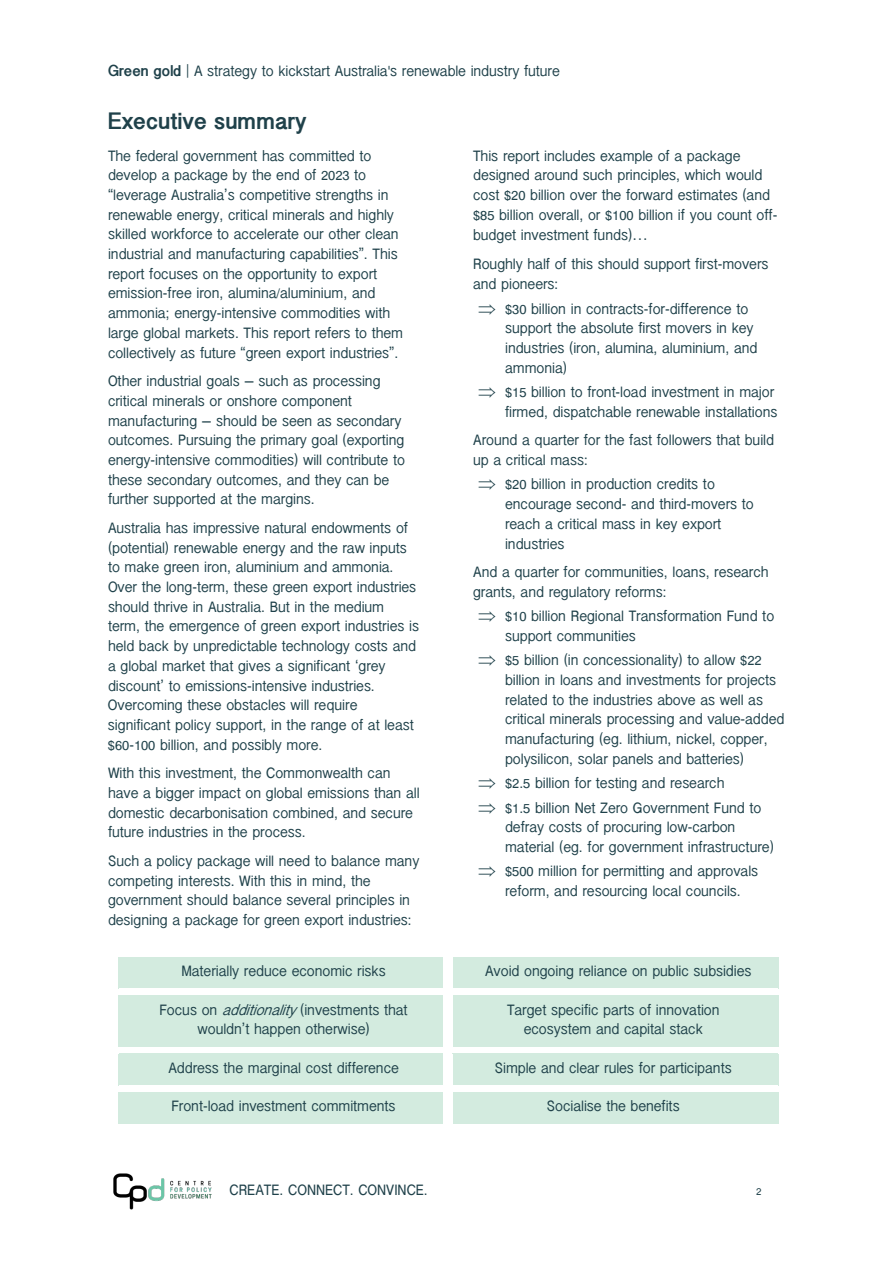
<style>
.page{position:relative;width:893px;height:1263px;background:#fff}
.page>*{position:absolute;margin:0;border:0;box-sizing:border-box;transform-origin:0 0}
.t1{font:700 24.15px "Inai Mathi";letter-spacing:-.005em;color:#1f414a}
.t2{font:15.9px/19.6px "Inai Mathi";letter-spacing:-.005em;color:#1f414a}
.t3{font:11.85px "Inai Mathi";color:#1f414a}
.s1{font-weight:700}
.s2{font-family:"Times New Roman"}
.s3{font-style:italic}
</style>
<div class="page">
<img style="left:113px;top:1173px;width:99px;height:37px">
<div style="left:119px;top:957px;width:325px;height:32px;background:#d3ebdf"></div>
<div style="left:453px;top:957px;width:325px;height:32px;background:#d3ebdf"></div>
<div style="left:119px;top:995px;width:325px;height:52px;background:#d3ebdf"></div>
<div style="left:453px;top:995px;width:325px;height:52px;background:#d3ebdf"></div>
<div style="left:119px;top:1054px;width:325px;height:31px;background:#d3ebdf"></div>
<div style="left:453px;top:1054px;width:325px;height:31px;background:#d3ebdf"></div>
<hr style="left:119px;top:1053px;width:325px;height:1px;background:#d3ebdf">
<hr style="left:453px;top:1053px;width:325px;height:1px;background:#d3ebdf">
<div style="left:119px;top:1092px;width:325px;height:32px;background:#d3ebdf"></div>
<div style="left:453px;top:1092px;width:325px;height:32px;background:#d3ebdf"></div>
<p class="t2" style="left:108px;top:62px;width:453px"><span class="s1">Green gold</span> | A strategy to kickstart Australia's renewable industry future</p>
<h1 class="t1" style="left:108px;top:108px;width:200px">Executive summary</h1>
<p class="t2" style="left:108px;top:147px;width:297px">The federal government has committed to develop a package by the end of 2023 to “leverage Australia’s competitive strengths in renewable energy, critical minerals and highly skilled workforce to accelerate our other clean industrial and manufacturing capabilities”. This report focuses on the opportunity to export emission-free iron, alumina/aluminium, and ammonia; energy-intensive commodities with large global markets. This report refers to them collectively as future “green export industries”.</p>
<p class="t2" style="left:108px;top:373px;width:298px">Other industrial goals – such as processing critical minerals or onshore component manufacturing – should be seen as secondary outcomes. Pursuing the primary goal (exporting energy-intensive commodities) will contribute to these secondary outcomes, and they can be further supported at the margins.</p>
<p class="t2" style="left:108px;top:519px;width:312px">Australia has impressive natural endowments of (potential) renewable energy and the raw inputs to make green iron, aluminium and ammonia.<br>Over the long-term, these green export industries should thrive in Australia. But in the medium term, the emergence of green export industries is held back by unpredictable technology costs and a global market that gives a significant ‘grey discount’ to emissions-intensive industries.<br>Overcoming these obstacles will require significant policy support, in the range of at least $60-100 billion, and possibly more.</p>
<p class="t2" style="left:108px;top:765px;width:313px">With this investment, the Commonwealth can have a bigger impact on global emissions than all domestic decarbonisation combined, and secure future industries in the process.</p>
<p class="t2" style="left:108px;top:852px;width:313px">Such a policy package will need to balance many competing interests. With this in mind, the government should balance several principles in designing a package for green export industries:</p>
<p class="t2" style="left:473px;top:147px;width:306px">This report includes example of a package designed around such principles, which would cost $20 billion over the forward estimates (and $85 billion overall, or $100 billion if you count off&shy;budget investment funds)<span class="s2">…</span></p>
<p class="t2" style="left:473px;top:256px;width:297px">Roughly half of this should support first-movers and pioneers:</p>
<p class="t2" style="left:505px;top:300px;width:254px">$30 billion in contracts-for-difference to support the absolute first movers in key industries (iron, alumina, aluminium, and ammonia)</p>
<p class="t2" style="left:505px;top:383px;width:274px">$15 billion to front-load investment in major firmed, dispatchable renewable installations</p>
<p class="t2" style="left:473px;top:432px;width:302px">Around a quarter for the fast followers that build up a critical mass:</p>
<p class="t2" style="left:505px;top:476px;width:250px">$20 billion in production credits to encourage second- and third-movers to reach a critical mass in key export industries</p>
<p class="t2" style="left:473px;top:564px;width:297px">And a quarter for communities, loans, research grants, and regulatory reforms:</p>
<p class="t2" style="left:505px;top:608px;width:271px">$10 billion Regional Transformation Fund to support communities</p>
<p class="t2" style="left:505px;top:652px;width:281px">$5 billion (in concessionality) to allow $22 billion in loans and investments for projects related to the industries above as well as critical minerals processing and value-added manufacturing (eg. lithium, nickel, copper, polysilicon, solar panels and batteries)</p>
<p class="t2" style="left:505px;top:772px;width:258px;line-height:24.5px">$2.5 billion for testing and research<br>$1.5 billion Net Zero Government Fund to</p>
<p class="t2" style="left:505px;top:819px;width:270px">defray costs of procuring low-carbon material (eg. for government infrastructure)</p>
<p class="t2" style="left:505px;top:863px;width:255px">$500 million for permitting and approvals reform, and resourcing local councils.</p>
<p class="t2" style="left:181px;top:963px;width:206px">Materially reduce economic risks</p>
<p class="t2" style="left:485px;top:963px;width:268px">Avoid ongoing reliance on public subsidies</p>
<p class="t2" style="left:159px;top:1002px;width:250px;text-align:center">Focus on <span class="s3">additionality</span>(investments that wouldn’t happen otherwise)</p>
<p class="t2" style="left:507px;top:1002px;width:214px;text-align:center">Target specific parts of innovation ecosystem and capital stack</p>
<p class="t2" style="left:168px;top:1060px;width:232px">Address the marginal cost difference</p>
<p class="t2" style="left:495px;top:1060px;width:238px">Simple and clear rules for participants</p>
<p class="t2" style="left:171px;top:1098px;width:226px">Front-load investment commitments</p>
<p class="t2" style="left:547px;top:1098px;width:134px">Socialise the benefits</p>
<p class="t2" style="left:230px;top:1181px;width:200px">CREATE. CONNECT. CONVINCE.</p>
<p class="t3" style="left:756px;top:1185px;width:7px">2</p>
</div>
